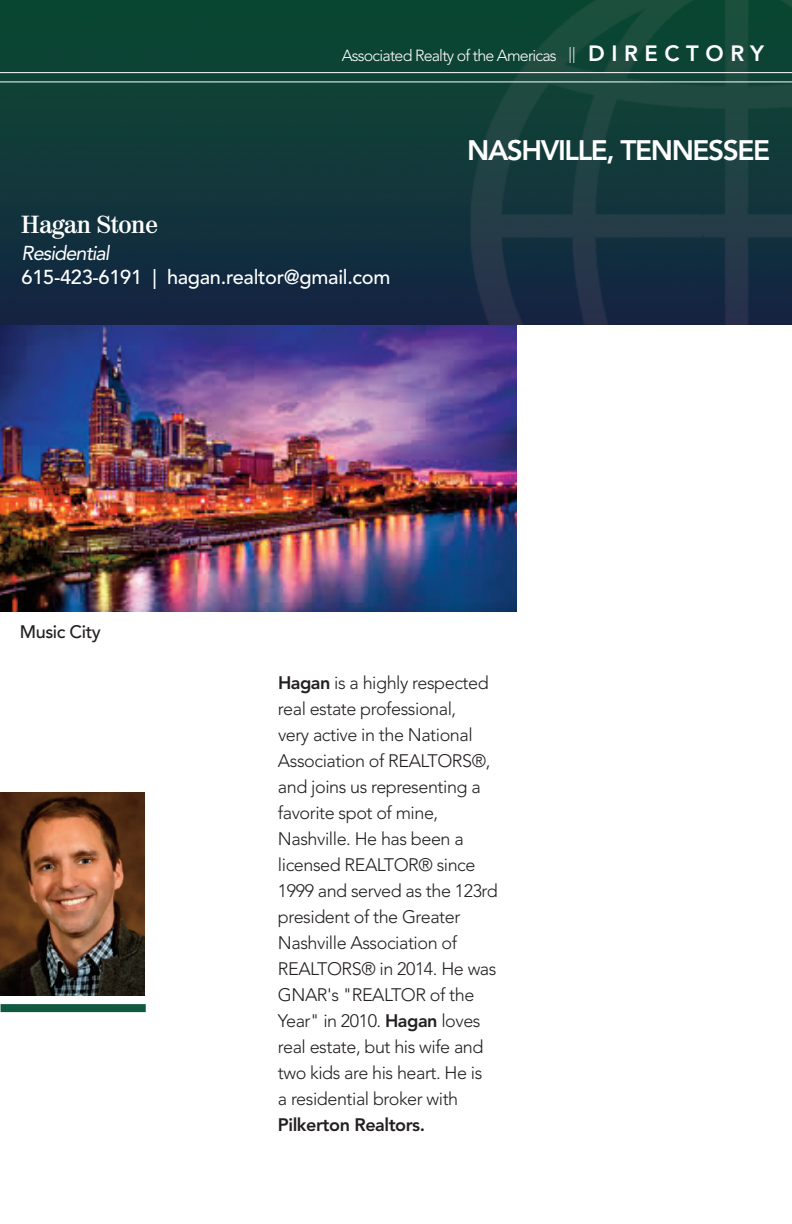
<style>
.page{position:relative;width:792px;height:1224px;background:#fff}
.page>*{position:absolute;margin:0;border:0;box-sizing:border-box;transform-origin:0 0}
.t1{font:800 28px "Avenir LT Std";letter-spacing:-.05em;color:#fff}
.t2{font:700 24px "Valencia";color:#fff}
.t3{font:500 20px "Avenir LT Std";letter-spacing:-.015em;color:#fff}
.t4{font:italic 20px "Avenir LT Std";letter-spacing:-.05em;color:#fff}
.t5{font:300 18px/26px "Avenir LT Std";letter-spacing:-.025em;color:#231f20}
.t6{font:800 18px "Avenir LT Std";letter-spacing:-.025em;color:#231f20}
.t7{font:500 18px "Avenir LT Std";letter-spacing:-.025em;color:#231f20}
.t8{font:300 16px "Avenir LT Std";letter-spacing:-.05em;color:#fff}
.s1{font-weight:800;font-size:22px}
.s2{font-weight:800}
</style>
<div class="page">
<img style="left:0;top:325px;width:516px;height:287px">
<img style="left:0;top:0;width:792px;height:325px">
<hr style="left:0;top:321px;width:516px;height:4px;background:#152241">
<hr style="left:0;top:72px;width:792px;height:1px;background:#fff">
<hr style="left:0;top:82px;width:792px;height:1px;background:#fff">
<div style="left:1px;top:1004px;width:145px;height:8px;background:#105941"></div>
<img style="left:1px;top:793px;width:144px;height:203px">
<p class="t8" style="left:342px;top:49px;width:424px">Associated Realty of the Americas || <span class="s1">D I R E C T O R Y</span></p>
<h2 class="t2" style="left:22px;top:216px;width:138px">Hagan Stone</h2>
<p class="t4" style="left:22px;top:245px;width:90px">Residential</p>
<p class="t3" style="left:22px;top:269px;width:370px">615-423-6191 | hagan.realtor@gmail.com</p>
<h1 class="t1" style="left:467px;top:139px;width:305px">NASHVILLE, TENNESSEE</h1>
<p class="t7" style="left:20px;top:624px;width:82px">Music City</p>
<p class="t5" style="left:278px;top:671px;width:221px"><span class="s2">Hagan</span> is a highly respected real estate professional,<br>very active in the National<br>Association of REALTORS®, and joins us representing a favorite spot of mine,<br>Nashville. He has been a licensed REALTOR® since<br>1999 and served as the 123rd president of the Greater<br>Nashville Association of<br>REALTORS® in 2014. He was<br>GNAR's "REALTOR of the<br>Year" in 2010. <span class="s2">Hagan</span> loves real estate, but his wife and two kids are his heart. He is<br>a residential broker with</p>
<p class="t6" style="left:278px;top:1117px;width:149px">Pilkerton Realtors.</p>
</div>
